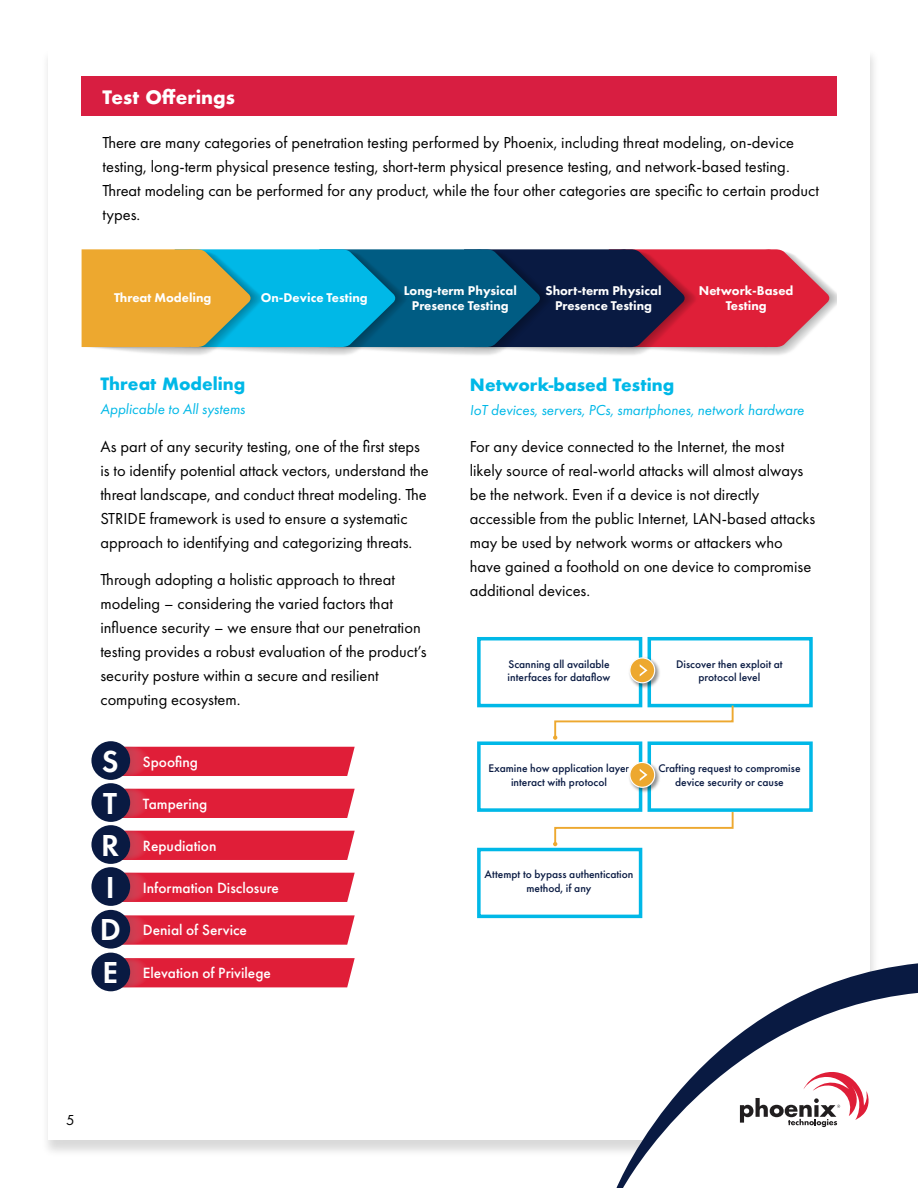
<style>
.page{position:relative;width:918px;height:1188px;background:#fff}
.page>*{position:absolute;margin:0;border:0;box-sizing:border-box;transform-origin:0 0}
.t1{font:700 18px "Futura";color:#fff}
.t2{font:16.5px/24px "Futura PT";color:#000}
.t3{font:700 16.5px "Futura";color:#00b8e7}
.t4{font:500 15.45px "Futura PT";color:#fff}
.t5{font:italic 15px "Futura PT";color:#00b8e7}
.t6{font:15px "Futura PT";color:#000}
.t7{font:800 13.2px/15.8px "Futura PT";color:#fff;text-align:center}
.t8{font:500 11.55px/13.8px "Futura PT";color:#091a42;text-align:center}
.s1{font-weight:600;font-size:31.5px}
</style>
<div class="page">
<div style="left:41px;top:48px;width:839px;height:1110px;background:#000;opacity:.15"></div>
<div style="left:48px;top:47px;width:822px;height:1093px;background:#fff"></div>
<svg style="left:617px;top:963px;width:301px;height:225px"></svg>
<svg style="left:622px;top:993px;width:296px;height:195px"></svg>
<svg style="left:740px;top:1071px;width:131px;height:56px"></svg>
<div style="left:81px;top:76px;width:756px;height:40px;background:#d81e41"></div>
<svg style="left:123px;top:746px;width:232px;height:30px;background:#e02941"></svg>
<div style="left:91px;top:741px;width:39px;height:39px;background:#091a42;border-radius:50%"></div>
<svg style="left:123px;top:788px;width:232px;height:30px;background:#e02841"></svg>
<div style="left:91px;top:783px;width:39px;height:39px;background:#091a42;border-radius:50%"></div>
<svg style="left:123px;top:830px;width:232px;height:30px;background:#e02841"></svg>
<div style="left:91px;top:825px;width:39px;height:39px;background:#091a42;border-radius:50%"></div>
<svg style="left:123px;top:872px;width:232px;height:30px;background:#e02841"></svg>
<div style="left:91px;top:867px;width:39px;height:39px;background:#091a42;border-radius:50%"></div>
<svg style="left:123px;top:915px;width:232px;height:30px;background:#e02841"></svg>
<div style="left:91px;top:910px;width:39px;height:39px;background:#091a42;border-radius:50%"></div>
<svg style="left:122px;top:958px;width:233px;height:30px;background:#e02841"></svg>
<div style="left:91px;top:953px;width:39px;height:38px;background:#091a42;border-radius:50%"></div>
<svg style="left:81px;top:249px;width:756px;height:106px;background:#6d7277"></svg>
<div style="left:477px;top:637px;width:165px;height:70px;border:4px solid #00b8e7"></div>
<div style="left:648px;top:637px;width:165px;height:70px;border:4px solid #00b8e7"></div>
<img style="left:629px;top:655px;width:31px;height:35px">
<div style="left:630px;top:658px;width:25px;height:25px;background:#eda82f;border-radius:50%"></div>
<div style="left:629px;top:657px;width:26px;height:26px;border:1px solid #fff;border-radius:50%"></div>
<svg style="left:640px;top:664px;width:7px;height:12px"></svg>
<div style="left:477px;top:741px;width:165px;height:71px;border:4px solid #00b8e7"></div>
<div style="left:477px;top:848px;width:165px;height:70px;border:4px solid #00b8e7"></div>
<div style="left:648px;top:741px;width:165px;height:71px;border:4px solid #00b8e7"></div>
<img style="left:629px;top:759px;width:31px;height:36px">
<div style="left:630px;top:762px;width:25px;height:25px;background:#eda82f;border-radius:50%"></div>
<div style="left:629px;top:762px;width:26px;height:26px;border:1px solid #fff;border-radius:50%"></div>
<svg style="left:640px;top:769px;width:7px;height:12px"></svg>
<svg style="left:553px;top:704px;width:182px;height:36px"></svg>
<svg style="left:553px;top:810px;width:182px;height:36px"></svg>
<p class="t1" style="left:103px;top:84px;width:134px">Test Offerings</p>
<p class="t2" style="left:103px;top:130px;width:718px">There are many categories of penetration testing performed by Phoenix, including threat modeling, on-device testing, long-term physical presence testing, short-term physical presence testing, and network-based testing.<br>Threat modeling can be performed for any product, while the four other categories are specific to certain product types.</p>
<p class="t7" style="left:114px;top:289px;width:99px">Threat Modeling</p>
<p class="t7" style="left:261px;top:289px;width:108px">On-Device Testing</p>
<p class="t7" style="left:404px;top:282px;width:115px">Long-term Physical<br>Presence Testing</p>
<p class="t7" style="left:546px;top:282px;width:117px">Short-term Physical<br>Presence Testing</p>
<p class="t7" style="left:699px;top:282px;width:96px">Network-Based<br>Testing</p>
<p class="t3" style="left:100px;top:372px;width:146px">Threat Modeling</p>
<p class="t5" style="left:100px;top:400px;width:146px">Applicable to All systems</p>
<p class="t2" style="left:100px;top:434px;width:330px">As part of any security testing, one of the first steps is to identify potential attack vectors, understand the threat landscape, and conduct threat modeling. The STRIDE framework is used to ensure a systematic approach to identifying and categorizing threats.</p>
<p class="t2" style="left:100px;top:568px;width:328px">Through adopting a holistic approach to threat modeling – considering the varied factors that influence security – we ensure that our penetration testing provides a robust evaluation of the product’s security posture within a secure and resilient computing ecosystem.</p>
<p class="t4" style="left:102px;top:752px;width:98px"><span class="s1">S</span> Spoofing</p>
<p class="t4" style="left:103px;top:794px;width:106px"><span class="s1">T</span> Tampering</p>
<p class="t4" style="left:101px;top:836px;width:117px"><span class="s1">R</span> Repudiation</p>
<p class="t4" style="left:106px;top:878px;width:175px"><span class="s1">I</span> Information Disclosure</p>
<p class="t4" style="left:100px;top:921px;width:149px"><span class="s1">D</span> Denial of Service</p>
<p class="t4" style="left:102px;top:964px;width:170px"><span class="s1">E</span> Elevation of Privilege</p>
<p class="t3" style="left:470px;top:373px;width:206px">Network-based Testing</p>
<p class="t5" style="left:470px;top:401px;width:336px">IoT devices, servers, PCs, smartphones, network hardware</p>
<p class="t2" style="left:470px;top:435px;width:347px">For any device connected to the Internet, the most likely source of real-world attacks will almost always be the network. Even if a device is not directly accessible from the public Internet, LAN-based attacks may be used by network worms or attackers who have gained a foothold on one device to compromise additional devices.</p>
<p class="t8" style="left:508px;top:657px;width:104px;text-align:left">Scanning all available interfaces for dataflow</p>
<p class="t8" style="left:676px;top:657px;width:108px">Discover then exploit at protocol level</p>
<p class="t8" style="left:488px;top:761px;width:143px">Examine how application layer interact with protocol</p>
<p class="t8" style="left:658px;top:761px;width:144px">Crafting request to compromise device security or cause</p>
<p class="t8" style="left:485px;top:868px;width:150px">Attempt to bypass authentication method, if any</p>
<p class="t6" style="left:66px;top:1111px;width:10px">5</p>
</div>
